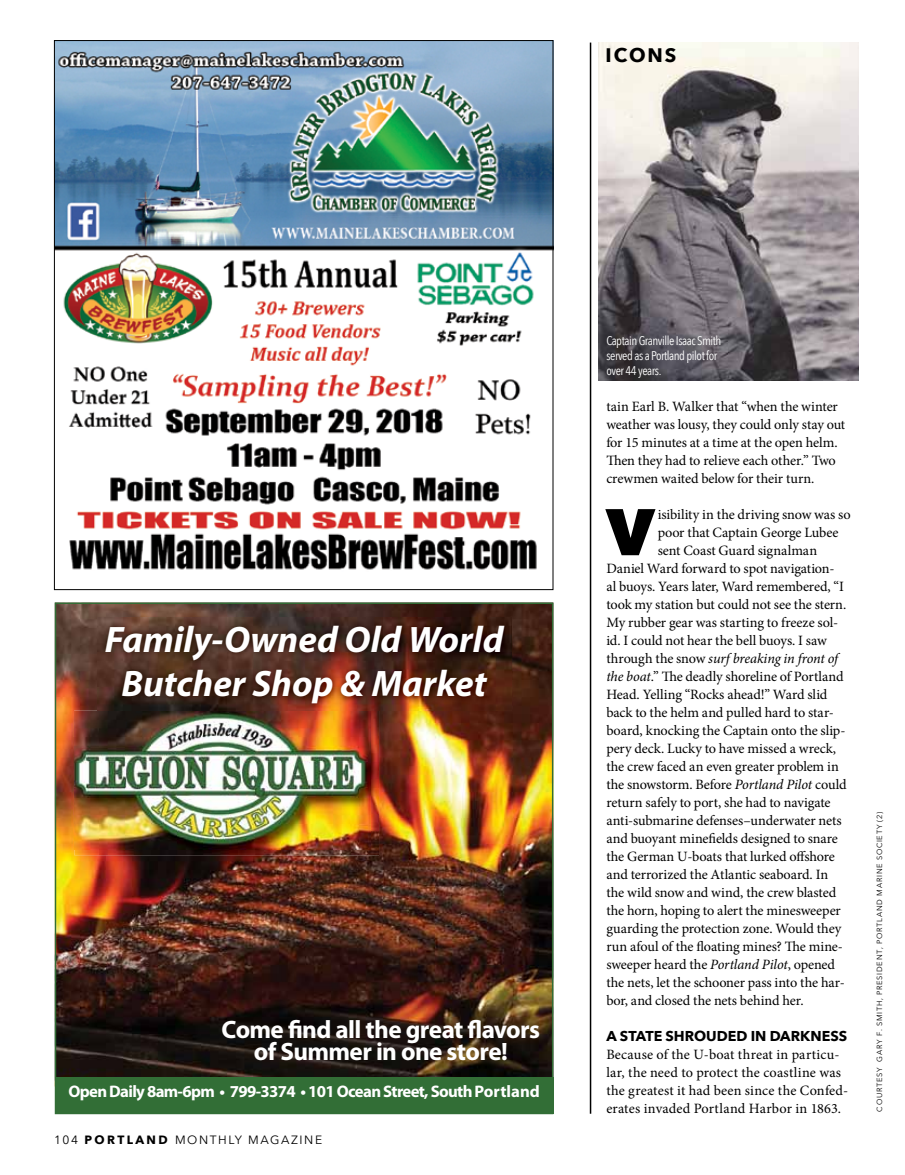
<style>
.page{position:relative;width:905px;height:1175px;background:#fff}
.page>*{position:absolute;margin:0;border:0;box-sizing:border-box;transform-origin:0 0}
.t1{font:800 65.1px "Avenir Next";color:#000}
.t2{font:italic 700 36.9px/44.4px "Myriad Pro";color:#fff;text-align:center}
.t3{font:700 25.2px/21.9px "Myriad Pro";letter-spacing:-.025em;color:#fff;text-align:center}
.t4{font:700 19.5px "Avenir Next";letter-spacing:.1em;color:#000}
.t5{font:700 16.8px "Myriad Pro";letter-spacing:-.04em;color:#fff}
.t6{font:14.25px/18px "Minion Pro";letter-spacing:-.01em;color:#000}
.t7{font:14.25px/18px "Minion Pro";letter-spacing:.015em;color:#000}
.t8{font:italic 14.25px "Minion Pro";letter-spacing:-.01em;color:#000}
.t9{font:700 14.25px "Avenir Next";color:#000}
.t10{font:12.6px/15px "Avenir Next Condensed";letter-spacing:-.035em;color:#fff}
.t11{font:12px "Avenir Next";letter-spacing:.13em;color:#000}
.t12{font:7.5px "Avenir Next";letter-spacing:.095em;color:#000}
.s1{font-weight:700}
.s2{font-style:normal}
.s3{font-style:italic}
</style>
<div class="page">
<img style="left:56px;top:42px;width:495px;height:528px">
<img style="left:57px;top:604px;width:494px;height:473px">
<div style="left:55px;top:1077px;width:498px;height:37px;background:#326e36"></div>
<img style="left:74px;top:710px;width:305px;height:145px">
<img style="left:74px;top:711px;width:296px;height:138px">
<img style="left:98px;top:618px;width:413px;height:92px">
<img style="left:598px;top:42px;width:260px;height:338px">
<hr style="left:589px;top:43px;width:2px;height:1070px;background:#000">
<svg style="left:288px;top:1020px;width:13px;height:18px"></svg>
<svg style="left:468px;top:1020px;width:13px;height:18px"></svg>
<h3 class="t4" style="left:605px;top:38px;width:72px">ICONS</h3>
<h2 class="t2" style="left:105px;top:616px;width:400px">Family-Owned Old World<br>Butcher Shop &amp; Market</h2>
<h3 class="t3" style="left:222px;top:1018px;width:320px">Come nd all the great avors of Summer in one store!</h3>
<p class="t5" style="left:68px;top:1080px;width:473px">Open Daily 8am-6pm • 799-3374 • 101 Ocean Street, South Portland</p>
<p class="t11" style="left:54px;top:1129px;width:269px">104 <span class="s1">P ORTLAND</span> MONTHLY MAGAZINE</p>
<p class="t10" style="left:606px;top:333px;width:117px">Captain Granville Isaac Smith served as a Portland pilot for over 44 years.</p>
<p class="t6" style="left:606px;top:398px;width:240px">tain Earl B. Walker that “when the winter weather was lousy, they could only stay out for 15 minutes at a time at the open helm.<br>Then they had to relieve each other.” Two crewmen waited below for their turn.</p>
<h1 class="t1" style="left:606px;top:492px;width:50px">V</h1>
<p class="t6" style="left:657px;top:506px;width:194px">isibility in the driving snow was so</p>
<p class="t6" style="left:657px;top:524px;width:182px">poor that Captain George Lubee</p>
<p class="t6" style="left:657px;top:542px;width:161px">sent Coast Guard signalman</p>
<p class="t6" style="left:606px;top:560px;width:229px">Daniel Ward forward to spot navigation-</p>
<p class="t6" style="left:606px;top:578px;width:239px">al buoys. Years later, Ward remembered, “I</p>
<p class="t6" style="left:606px;top:596px;width:241px">took my station but could not see the stern.</p>
<p class="t6" style="left:606px;top:614px;width:233px">My rubber gear was starting to freeze sol-</p>
<p class="t6" style="left:606px;top:632px;width:222px">id. I could not hear the bell buoys. I saw</p>
<p class="t8" style="left:606px;top:649px;width:233px"><span class="s2">through the snow</span> surf breaking in front of</p>
<p class="t6" style="left:606px;top:667px;width:239px"><span class="s3">the boat</span>.” The deadly shoreline of Portland</p>
<p class="t6" style="left:606px;top:685px;width:222px">Head. Yelling “Rocks ahead!” Ward slid</p>
<p class="t6" style="left:606px;top:703px;width:229px">back to the helm and pulled hard to star-</p>
<p class="t6" style="left:606px;top:721px;width:240px">board, knocking the Captain onto the slip-</p>
<p class="t6" style="left:606px;top:739px;width:231px">pery deck. Lucky to have missed a wreck,</p>
<p class="t6" style="left:606px;top:757px;width:234px">the crew faced an even greater problem in</p>
<p class="t6" style="left:606px;top:775px;width:242px">the snowstorm. Before <span class="s3">Portland Pilot</span> could</p>
<p class="t6" style="left:606px;top:793px;width:226px">return safely to port, she had to navigate</p>
<p class="t6" style="left:606px;top:811px;width:237px">anti-submarine defenses–underwater nets</p>
<p class="t6" style="left:606px;top:829px;width:233px">and buoyant minefields designed to snare</p>
<p class="t6" style="left:606px;top:847px;width:230px">the German U-boats that lurked offshore</p>
<p class="t6" style="left:606px;top:865px;width:223px">and terrorized the Atlantic seaboard. In</p>
<p class="t6" style="left:606px;top:883px;width:231px">the wild snow and wind, the crew blasted</p>
<p class="t6" style="left:606px;top:901px;width:236px">the horn, hoping to alert the minesweeper</p>
<p class="t6" style="left:606px;top:919px;width:236px">guarding the protection zone. Would they</p>
<p class="t6" style="left:606px;top:937px;width:238px">run afoul of the floating mines? The mine-</p>
<p class="t6" style="left:606px;top:955px;width:230px">sweeper heard the <span class="s3">Portland Pilot</span>, opened</p>
<p class="t6" style="left:606px;top:973px;width:240px">the nets, let the schooner pass into the har-</p>
<p class="t6" style="left:606px;top:991px;width:199px">bor, and closed the nets behind her.</p>
<p class="t9" style="left:606px;top:1024px;width:242px">A STATE SHROUDED IN DARKNESS</p>
<p class="t7" style="left:606px;top:1045px;width:243px">Because of the U-boat threat in particu&shy;lar, the need to protect the coastline was the greatest it had been since the Confed&shy;erates invaded Portland Harbor in 1863.</p>
<p class="t12" style="left:873px;top:1111px;width:301px;rotate:-90deg">COURTESY GARY F. SMITH, PRESIDENT, PORTLAND MARINE SOCIETY (2)</p>
</div>
